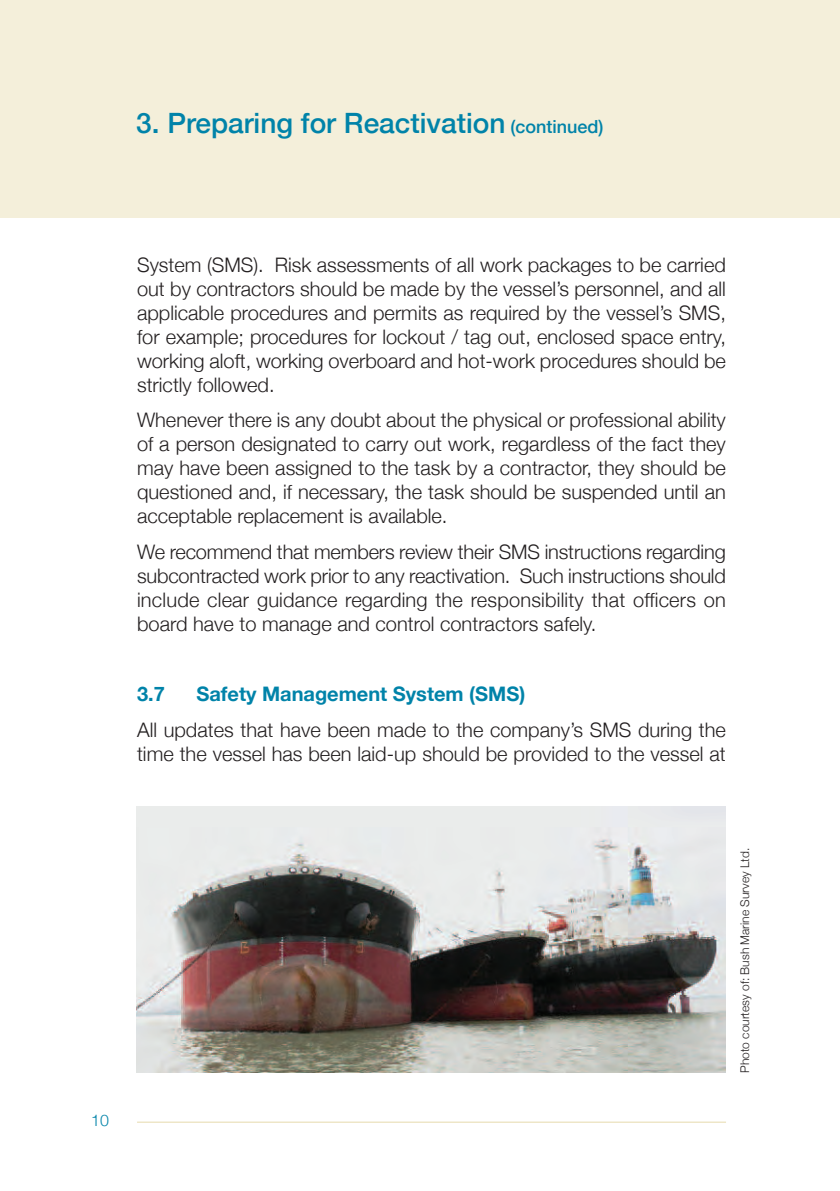
<style>
.page{position:relative;width:840px;height:1191px;background:#fff}
.page>*{position:absolute;margin:0;border:0;box-sizing:border-box;transform-origin:0 0}
.t1{font:500 28px "Helvetica Neue";color:#0083a9}
.t2{font:300 20px/24px "Helvetica Neue";color:#231f20;text-align:justify}
.t3{font:700 20px "Helvetica Neue";color:#0083a9}
.t4{font:300 16px "Helvetica Neue";color:#0083a9}
.t5{font:300 12px "Helvetica Neue";color:#231f20}
.s1{font-size:18px}
</style>
<div class="page">
<hr style="left:137px;top:1121px;width:588px;height:1px;background:#e6daac">
<div style="left:0;top:0;width:839px;height:217px;background:#f4efda"></div>
<img style="left:136px;top:807px;width:588px;height:266px">
<h1 class="t1" style="left:136px;top:106px;width:468px">3. Preparing for Reactivation <span class="s1">(continued)</span></h1>
<p class="t2" style="left:137px;top:252px;width:590px">System (SMS). Risk assessments of all work packages to be carried out by contractors should be made by the vessel’s personnel, and all applicable procedures and permits as required by the vessel’s SMS, for example; procedures for lockout / tag out, enclosed space entry, working aloft, working overboard and hot-work procedures should be strictly followed.</p>
<p class="t2" style="left:137px;top:408px;width:590px">Whenever there is any doubt about the physical or professional ability of a person designated to carry out work, regardless of the fact they may have been assigned to the task by a contractor, they should be questioned and, if necessary, the task should be suspended until an acceptable replacement is available.</p>
<p class="t2" style="left:137px;top:539px;width:590px">We recommend that members review their SMS instructions regarding subcontracted work prior to any reactivation. Such instructions should include clear guidance regarding the responsibility that officers on board have to manage and control contractors safely.</p>
<p class="t3" style="left:137px;top:682px;width:29px">3.7</p>
<p class="t3" style="left:196px;top:682px;width:330px">Safety Management System (SMS)</p>
<p class="t2" style="left:137px;top:717px;width:590px">All updates that have been made to the company’s SMS during the time the vessel has been laid-up should be provided to the vessel at</p>
<p class="t4" style="left:91px;top:1110px;width:19px">10</p>
<p class="t5" style="left:737px;top:1073px;width:227px;rotate:-90deg">Photo courtesy of: Bush Marine Survey Ltd.</p>
</div>
